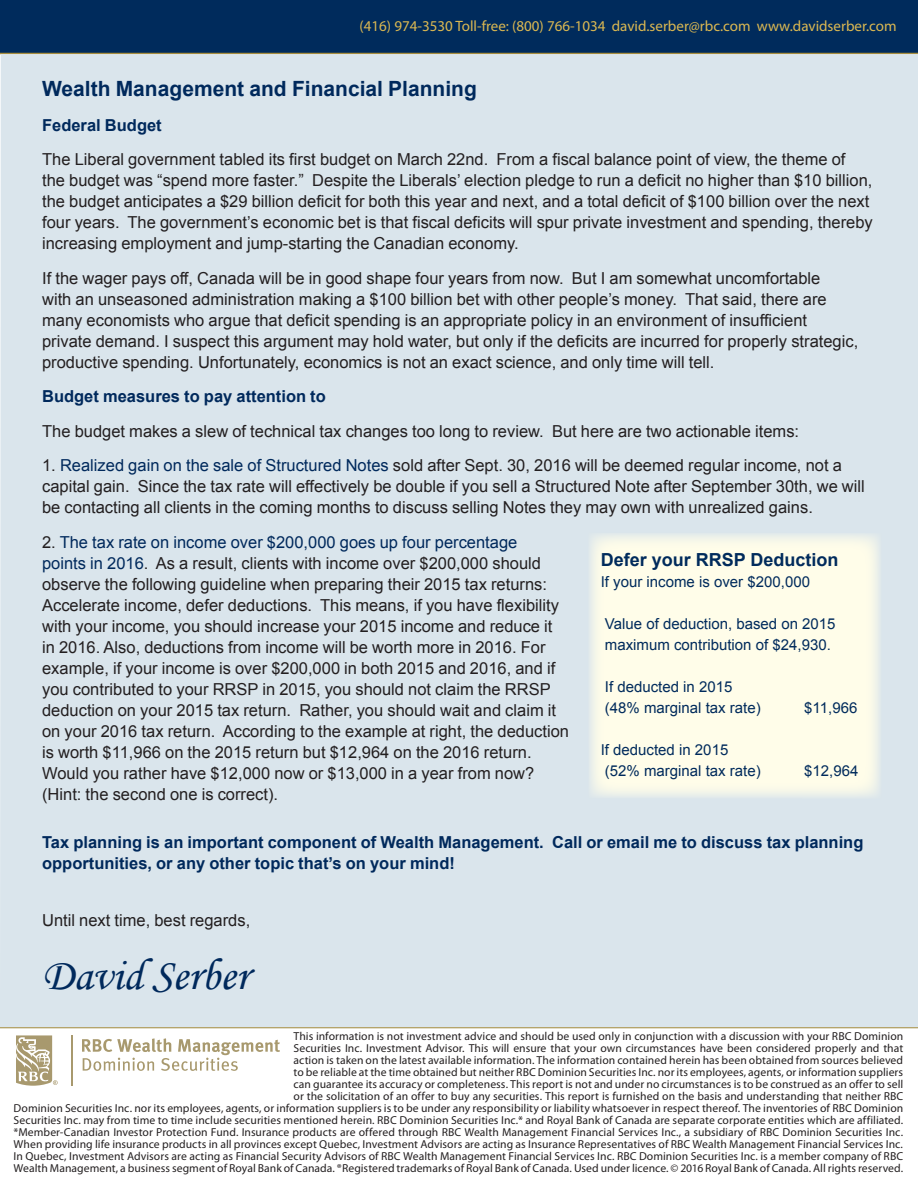
<style>
.page{position:relative;width:918px;height:1188px;background:#fff}
.page>*{position:absolute;margin:0;border:0;box-sizing:border-box;transform-origin:0 0}
.Serber_Body_Copy{font:45px "Monotype Corsiva";color:#00295c}
.Serber_Body_Copy-2{font:700 21px "Arial";color:#00295c}
.t1{font:700 18px "Arial";color:#002b5c}
.Serber_Body_Copy-3{font:16.5px/21px "Arial";color:#231f20}
.Serber_Body_Copy-4{font:700 16.5px/21px "Arial";color:#00295c}
.t2{font:15px/21px "Arial";color:#002b5c}
.t3{font:15px "Myriad Pro";color:#dbb852}
.t4{font:11.55px/12px "Myriad Pro";letter-spacing:.015em;color:#231f20;text-align:right}
.s1{color:#00295c}
</style>
<div class="page">
<div style="left:0;top:0;width:918px;height:53px;background:#002b5c"></div>
<hr style="left:0;top:53px;width:918px;height:1px;background:#a78d3e">
<hr style="left:71px;top:1035px;width:1px;height:51px;background:#a8996e">
<svg style="left:82px;top:1038px;width:198px;height:33px"></svg>
<svg style="left:17px;top:1035px;width:41px;height:51px"></svg>
<div style="left:0;top:54px;width:918px;height:973px;background:#dae5ec"></div>
<hr style="left:0;top:1027px;width:918px;height:1px;background:#a78d3e">
<div style="left:588px;top:533px;width:294px;height:266px;background:#fffde9"></div>
<p class="t3" style="left:360px;top:17px;width:539px">(416) 974-3530 Toll-free: (800) 766-1034 david.serber@rbc.com www.davidserber.com</p>
<p class="Serber_Body_Copy-2" style="left:42px;top:75px;width:436px">Wealth Management and Financial Planning</p>
<p class="Serber_Body_Copy-4" style="left:42px;top:115px;width:121px">Federal Budget</p>
<p class="Serber_Body_Copy-3" style="left:42px;top:149px;width:832px">The Liberal government tabled its first budget on March 22nd. From a fiscal balance point of view, the theme of<br>the budget was “spend more faster.” Despite the Liberals’ election pledge to run a deficit no higher than $10 billion, the budget anticipates a $29 billion deficit for both this year and next, and a total deficit of $100 billion over the next four years. The government’s economic bet is that fiscal deficits will spur private investment and spending, thereby increasing employment and jump-starting the Canadian economy.</p>
<p class="Serber_Body_Copy-3" style="left:42px;top:267px;width:818px">If the wager pays off, Canada will be in good shape four years from now. But I am somewhat uncomfortable<br>with an unseasoned administration making a $100 billion bet with other people’s money. That said, there are many economists who argue that deficit spending is an appropriate policy in an environment of insufficient private demand. I suspect this argument may hold water, but only if the deficits are incurred for properly strategic, productive spending. Unfortunately, economics is not an exact science, and only time will tell.</p>
<p class="Serber_Body_Copy-4" style="left:42px;top:386px;width:285px">Budget measures to pay attention to</p>
<p class="Serber_Body_Copy-3" style="left:42px;top:420px;width:759px">The budget makes a slew of technical tax changes too long to review. But here are two actionable items:</p>
<p class="Serber_Body_Copy-3" style="left:42px;top:455px;width:824px">1. <span class="s1">Realized gain on the sale of Structured Notes</span> sold after Sept. 30, 2016 will be deemed regular income, not a capital gain. Since the tax rate will effectively be double if you sell a Structured Note after September 30th, we will be contacting all clients in the coming months to discuss selling Notes they may own with unrealized gains.</p>
<p class="Serber_Body_Copy-3" style="left:42px;top:531px;width:528px">2. <span class="s1">The tax rate on income over $200,000 goes up four percentage<br>points in 2016</span>. As a result, clients with income over $200,000 should observe the following guideline when preparing their 2015 tax returns:<br>Accelerate income, defer deductions. This means, if you have flexibility with your income, you should increase your 2015 income and reduce it in 2016. Also, deductions from income will be worth more in 2016. For example, if your income is over $200,000 in both 2015 and 2016, and if you contributed to your RRSP in 2015, you should not claim the RRSP deduction on your 2015 tax return. Rather, you should wait and claim it on your 2016 tax return. According to the example at right, the deduction is worth $11,966 on the 2015 return but $12,964 on the 2016 return.<br>Would you rather have $12,000 now or $13,000 in a year from now? (Hint: the second one is correct).</p>
<p class="Serber_Body_Copy-4" style="left:42px;top:832px;width:823px">Tax planning is an important component of Wealth Management. Call or email me to discuss tax planning opportunities, or any other topic that’s on your mind!</p>
<p class="t1" style="left:601px;top:547px;width:239px">Defer your RRSP Deduction</p>
<p class="t2" style="left:601px;top:571px;width:211px">If your income is over $200,000</p>
<p class="t2" style="left:605px;top:613px;width:232px">Value of deduction, based on 2015 maximum contribution of $24,930.</p>
<p class="t2" style="left:605px;top:676px;width:157px">If deducted in 2015 (48% marginal tax rate)</p>
<p class="t2" style="left:804px;top:697px;width:55px">$11,966</p>
<p class="t2" style="left:601px;top:739px;width:162px">If deducted in 2015 (52% marginal tax rate)</p>
<p class="t2" style="left:804px;top:760px;width:56px">$12,964</p>
<p class="Serber_Body_Copy-3" style="left:42px;top:910px;width:210px">Until next time, best regards,</p>
<p class="Serber_Body_Copy" style="left:42px;top:948px;width:208px">David Serber</p>
<p class="t4" style="left:14px;top:1030px;width:891px">This information is not investment advice and should be used only in conjunction with a discussion with your RBC Dominion<br>Securities Inc. Investment Advisor. This will ensure that your own circumstances have been considered properly and that<br>action is taken on the latest available information. The information contained herein has been obtained from sources believed<br>to be reliable at the time obtained but neither RBC Dominion Securities Inc. nor its employees, agents, or information suppliers<br>can guarantee its accuracy or completeness. This report is not and under no circumstances is to be construed as an offer to sell<br>or the solicitation of an offer to buy any securities. This report is furnished on the basis and understanding that neither RBC<br>Dominion Securities Inc. nor its employees, agents, or information suppliers is to be under any responsibility or liability whatsoever in respect thereof. The inventories of RBC Dominion Securities Inc. may from time to time include securities mentioned herein. RBC Dominion Securities Inc.* and Royal Bank of Canada are separate corporate entities which are affiliated. *Member-Canadian Investor Protection Fund. Insurance products are offered through RBC Wealth Management Financial Services Inc., a subsidiary of RBC Dominion Securities Inc.<br>When providing life insurance products in all provinces except Quebec, Investment Advisors are acting as Insurance Representatives of RBC Wealth Management Financial Services Inc.<br>In Quebec, Investment Advisors are acting as Financial Security Advisors of RBC Wealth Management Financial Services Inc. RBC Dominion Securities Inc. is a member company of RBC Wealth Management, a business segment of Royal Bank of Canada. ®Registered trademarks of Royal Bank of Canada. Used under licence. © 2016 Royal Bank of Canada. All rights reserved.</p>
</div>
